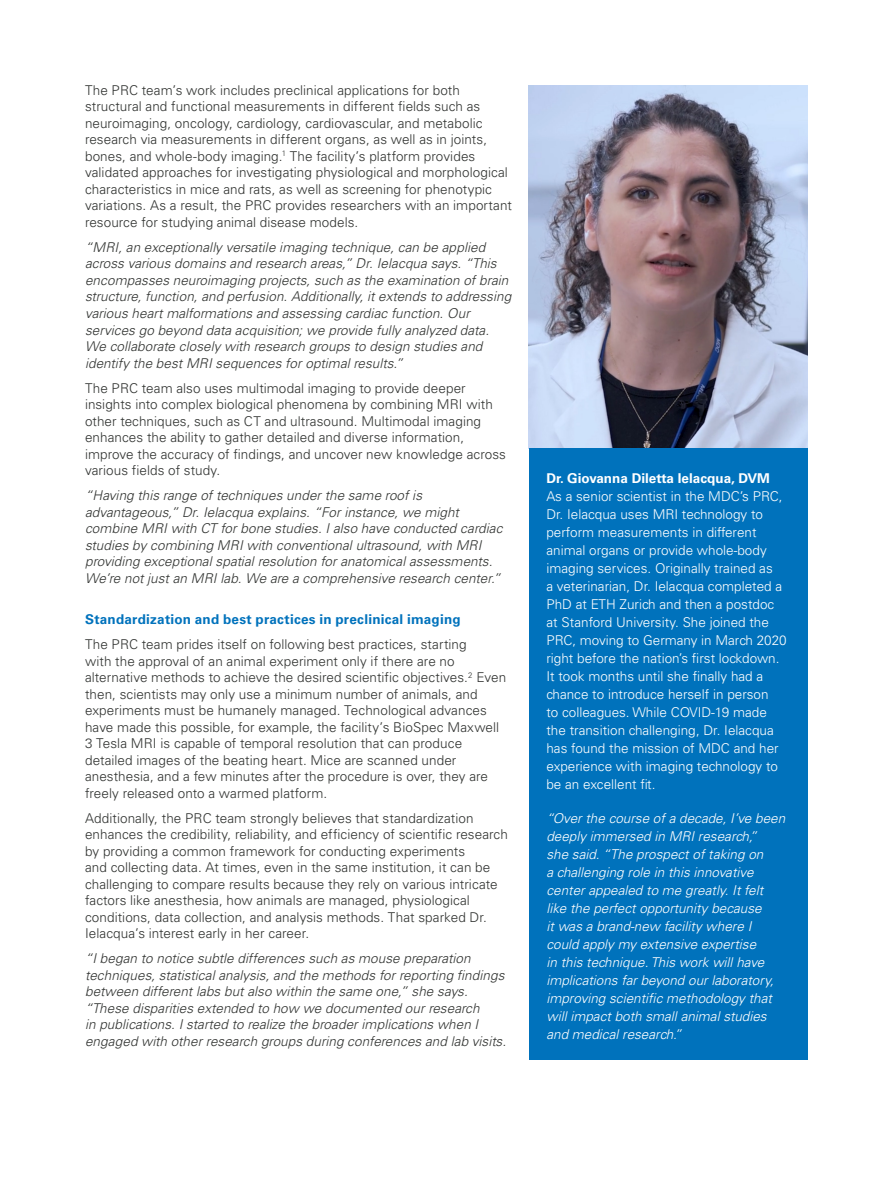
<style>
.page{position:relative;width:893px;height:1187px;background:#fff}
.page>*{position:absolute;margin:0;border:0;box-sizing:border-box;transform-origin:0 0}
.Body_content{font:300 13.5px/16.5px "Univers LT Std";letter-spacing:.005em;color:#313331}
.Body_content-2{font:italic 300 13.5px/16.5px "Univers LT Std";letter-spacing:.005em;color:#313331}
.t1{font:300 13.5px/18px "Univers LT Std";color:#fff}
.t2{font:italic 300 13.5px/18px "Univers LT Std";color:#fff}
.Body_content-3{font:700 13.5px "Univers LT Std";letter-spacing:.02em;color:#0072bc}
.s1{font-weight:700}
</style>
<div class="page">
<img style="left:529px;top:85px;width:279px;height:363px">
<div style="left:529px;top:448px;width:279px;height:611px;background:#0072bc"></div>
<p class="Body_content" style="left:85px;top:82px;width:428px">The PRC team’s work includes preclinical applications for both structural and functional measurements in different fields such as neuroimaging, oncology, cardiology, cardiovascular, and metabolic research via measurements in different organs, as well as in joints, bones, and whole-body imaging.<sup>1</sup> The facility’s platform provides validated approaches for investigating physiological and morphological characteristics in mice and rats, as well as screening for phenotypic variations. As a result, the PRC provides researchers with an important resource for studying animal disease models.</p>
<p class="Body_content-2" style="left:85px;top:239px;width:428px">“MRI, an exceptionally versatile imaging technique, can be applied across various domains and research areas,” Dr. Ielacqua says. “This encompasses neuroimaging projects, such as the examination of brain structure, function, and perfusion. Additionally, it extends to addressing various heart malformations and assessing cardiac function. Our services go beyond data acquisition; we provide fully analyzed data.<br>We collaborate closely with research groups to design studies and identify the best MRI sequences for optimal results.”</p>
<p class="Body_content" style="left:85px;top:379px;width:422px">The PRC team also uses multimodal imaging to provide deeper insights into complex biological phenomena by combining MRI with other techniques, such as CT and ultrasound. Multimodal imaging enhances the ability to gather detailed and diverse information, improve the accuracy of findings, and uncover new knowledge across various fields of study.</p>
<p class="Body_content-2" style="left:85px;top:487px;width:419px">“Having this range of techniques under the same roof is advantageous,” Dr. Ielacqua explains. “For instance, we might combine MRI with CT for bone studies. I also have conducted cardiac studies by combining MRI with conventional ultrasound, with MRI providing exceptional spatial resolution for anatomical assessments.<br>We’re not just an MRI lab. We are a comprehensive research center.”</p>
<p class="Body_content-3" style="left:85px;top:611px;width:377px">Standardization and best practices in preclinical imaging</p>
<p class="Body_content" style="left:85px;top:636px;width:423px">The PRC team prides itself on following best practices, starting<br>with the approval of an animal experiment only if there are no alternative methods to achieve the desired scientific objectives.<sup>2</sup> Even then, scientists may only use a minimum number of animals, and experiments must be humanely managed. Technological advances have made this possible, for example, the facility’s BioSpec Maxwell 3 Tesla MRI is capable of temporal resolution that can produce detailed images of the beating heart. Mice are scanned under anesthesia, and a few minutes after the procedure is over, they are freely released onto a warmed platform.</p>
<p class="Body_content" style="left:85px;top:809px;width:424px">Additionally, the PRC team strongly believes that standardization enhances the credibility, reliability, and efficiency of scientific research by providing a common framework for conducting experiments<br>and collecting data. At times, even in the same institution, it can be challenging to compare results because they rely on various intricate factors like anesthesia, how animals are managed, physiological conditions, data collection, and analysis methods. That sparked Dr.<br>Ielacqua’s interest early in her career.</p>
<p class="Body_content-2" style="left:85px;top:950px;width:423px">“I began to notice subtle differences such as mouse preparation techniques, statistical analysis, and the methods for reporting findings between different labs but also within the same one,” she says. “These disparities extended to how we documented our research<br>in publications. I started to realize the broader implications when I engaged with other research groups during conferences and lab visits.</p>
<p class="t1" style="left:546px;top:469px;width:242px"><span class="s1">Dr. Giovanna Diletta Ielacqua, DVM </span>As a senior scientist in the MDC’s PRC, Dr. Ielacqua uses MRI technology to perform measurements in different animal organs or provide whole-body imaging services. Originally trained as<br>a veterinarian, Dr. Ielacqua completed a PhD at ETH Zurich and then a postdoc at Stanford University. She joined the PRC, moving to Germany in March 2020 right before the nation’s first lockdown.<br>It took months until she finally had a chance to introduce herself in person<br>to colleagues. While COVID-19 made the transition challenging, Dr. Ielacqua has found the mission of MDC and her experience with imaging technology to be an excellent fit.</p>
<p class="t2" style="left:546px;top:809px;width:240px">“Over the course of a decade, I’ve been deeply immersed in MRI research,”<br>she said. “The prospect of taking on<br>a challenging role in this innovative center appealed to me greatly. It felt like the perfect opportunity because<br>it was a brand-new facility where I could apply my extensive expertise<br>in this technique. This work will have implications far beyond our laboratory, improving scientific methodology that will impact both small animal studies and medical research.”</p>
</div>
